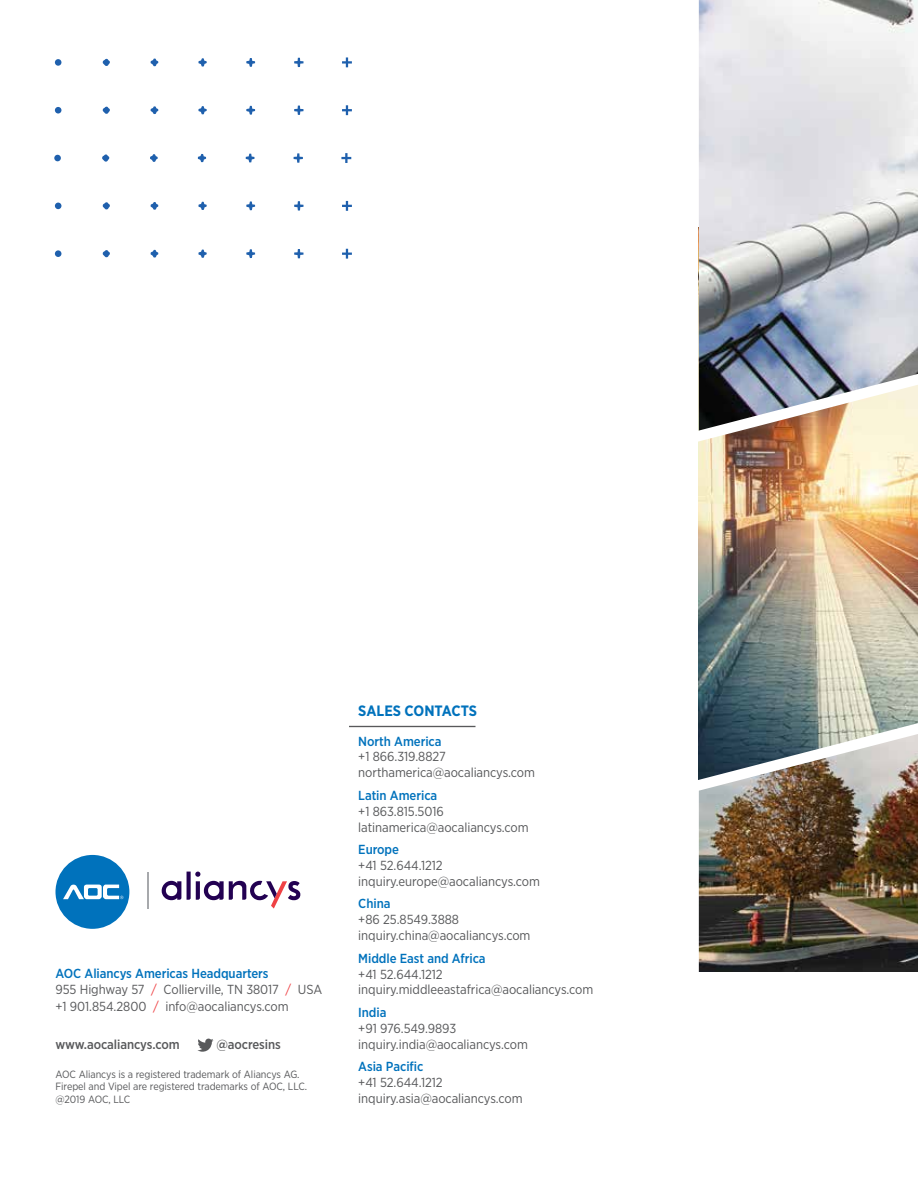
<style>
.page{position:relative;width:918px;height:1188px;background:#fff}
.page>*{position:absolute;margin:0;border:0;box-sizing:border-box;transform-origin:0 0}
.t1{font:700 15px "Gotham Narrow";color:#0072bc}
.t2{font:13.2px/15.9px "Gotham Narrow";letter-spacing:-.005em;color:#58595b}
.t3{font:500 13.2px "Gotham Narrow";letter-spacing:-.005em;color:#0072bc}
.t4{font:500 13.05px "Gotham Narrow";letter-spacing:-.005em;color:#58595b}
.t5{font:10.5px/12.6px "Gotham Narrow";letter-spacing:-.005em;color:#58595b}
.s1{font-weight:500;color:#0072bc}
.s2{color:#ef4144}
</style>
<div class="page">
<svg style="left:342px;top:57px;width:10px;height:10px"></svg>
<svg style="left:294px;top:58px;width:9px;height:9px"></svg>
<svg style="left:246px;top:58px;width:9px;height:9px"></svg>
<svg style="left:198px;top:58px;width:9px;height:9px"></svg>
<svg style="left:151px;top:59px;width:7px;height:7px"></svg>
<svg style="left:103px;top:59px;width:7px;height:7px"></svg>
<div style="left:55px;top:59px;width:6px;height:7px;background:#1f60ad;border-radius:50%"></div>
<svg style="left:342px;top:105px;width:10px;height:10px"></svg>
<svg style="left:294px;top:106px;width:9px;height:9px"></svg>
<svg style="left:246px;top:106px;width:9px;height:9px"></svg>
<svg style="left:198px;top:106px;width:9px;height:8px"></svg>
<svg style="left:151px;top:106px;width:7px;height:8px"></svg>
<svg style="left:103px;top:107px;width:7px;height:7px"></svg>
<div style="left:55px;top:107px;width:6px;height:7px;background:#1f60ad;border-radius:50%"></div>
<svg style="left:341px;top:153px;width:10px;height:10px"></svg>
<svg style="left:294px;top:153px;width:9px;height:10px"></svg>
<svg style="left:246px;top:154px;width:8px;height:8px"></svg>
<svg style="left:198px;top:154px;width:8px;height:8px"></svg>
<svg style="left:150px;top:154px;width:8px;height:8px"></svg>
<svg style="left:102px;top:154px;width:7px;height:8px"></svg>
<div style="left:54px;top:155px;width:7px;height:6px;background:#1f60ad;border-radius:50%"></div>
<svg style="left:342px;top:201px;width:10px;height:10px"></svg>
<svg style="left:294px;top:201px;width:9px;height:10px"></svg>
<svg style="left:246px;top:201px;width:9px;height:9px"></svg>
<svg style="left:198px;top:202px;width:9px;height:8px"></svg>
<svg style="left:151px;top:202px;width:7px;height:8px"></svg>
<svg style="left:103px;top:202px;width:7px;height:7px"></svg>
<svg style="left:55px;top:203px;width:6px;height:6px"></svg>
<svg style="left:342px;top:249px;width:10px;height:10px"></svg>
<svg style="left:294px;top:249px;width:9px;height:9px"></svg>
<svg style="left:246px;top:249px;width:9px;height:9px"></svg>
<svg style="left:198px;top:250px;width:9px;height:8px"></svg>
<svg style="left:151px;top:250px;width:7px;height:8px"></svg>
<svg style="left:103px;top:250px;width:7px;height:7px"></svg>
<div style="left:55px;top:250px;width:6px;height:7px;background:#1f60ad;border-radius:50%"></div>
<div style="left:56px;top:855px;width:73px;height:74px;background:#0072bc;border-radius:50%"></div>
<svg style="left:63px;top:885px;width:60px;height:14px"></svg>
<hr style="left:147px;top:872px;width:1px;height:37px;background:#a7a9ac">
<svg style="left:162px;top:881px;width:19px;height:19px"></svg>
<svg style="left:187px;top:872px;width:113px;height:37px"></svg>
<svg style="left:197px;top:1039px;width:17px;height:13px"></svg>
<hr style="left:349px;top:726px;width:126px;height:1px;background:#58595b">
<img style="left:699px;top:455px;width:219px;height:125px">
<img style="left:699px;top:0;width:219px;height:231px">
<img style="left:699px;top:804px;width:219px;height:168px">
<img style="left:698px;top:231px;width:220px;height:224px">
<img style="left:698px;top:580px;width:220px;height:224px">
<p class="t2" style="left:56px;top:964px;width:268px;line-height:16.5px"><span class="s1">AOC Aliancys Americas Headquarters<br></span>955 Highway 57 <span class="s2">/</span> Collierville, TN 38017 <span class="s2">/</span> USA +1 901.854.2800 <span class="s2">/</span> info@aocaliancys.com</p>
<p class="t4" style="left:56px;top:1036px;width:126px">www.aocaliancys.com</p>
<p class="t4" style="left:216px;top:1036px;width:66px">@aocresins</p>
<p class="t5" style="left:56px;top:1068px;width:253px">AOC Aliancys is a registered trademark of Aliancys AG.<br>Firepel and Vipel are registered trademarks of AOC, LLC. @2019 AOC, LLC</p>
<p class="t1" style="left:358px;top:701px;width:120px">SALES CONTACTS</p>
<p class="t3" style="left:358px;top:732px;width:85px">North America</p>
<p class="t2" style="left:358px;top:749px;width:178px">+1 866.319.8827 northamerica@aocaliancys.com</p>
<p class="t3" style="left:358px;top:787px;width:80px">Latin America</p>
<p class="t2" style="left:358px;top:803px;width:172px">+1 863.815.5016 latinamerica@aocaliancys.com</p>
<p class="t3" style="left:358px;top:841px;width:42px">Europe</p>
<p class="t2" style="left:358px;top:857px;width:183px">+41 52.644.1212 inquiry.europe@aocaliancys.com</p>
<p class="t3" style="left:358px;top:895px;width:34px">China</p>
<p class="t2" style="left:358px;top:911px;width:174px">+86 25.8549.3888 inquiry.china@aocaliancys.com</p>
<p class="t3" style="left:358px;top:950px;width:129px">Middle East and Africa</p>
<p class="t2" style="left:358px;top:966px;width:237px">+41 52.644.1212 inquiry.middleeastafrica@aocaliancys.com</p>
<p class="t3" style="left:358px;top:1004px;width:30px">India</p>
<p class="t2" style="left:358px;top:1020px;width:171px">+91 976.549.9893 inquiry.india@aocaliancys.com</p>
<p class="t3" style="left:358px;top:1058px;width:67px">Asia Pacific</p>
<p class="t2" style="left:358px;top:1074px;width:166px">+41 52.644.1212 inquiry.asia@aocaliancys.com</p>
</div>
